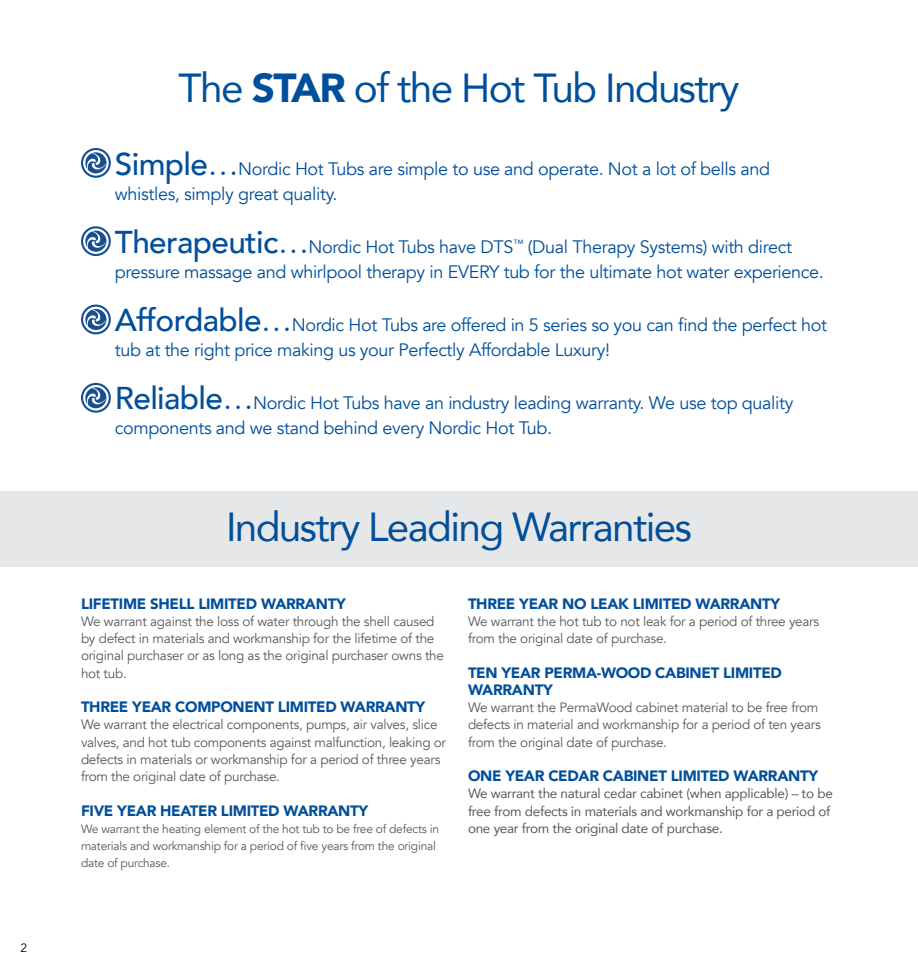
<style>
.page{position:relative;width:918px;height:972px;background:#fff}
.page>*{position:absolute;margin:0;border:0;box-sizing:border-box;transform-origin:0 0}
.t1{font:40.5px "Avenir";letter-spacing:-.04em;color:#004f9a}
.t2{font:18px/25.5px "Avenir";letter-spacing:-.02em;color:#004f9a}
.t3{font:900 15px/17.2px "Avenir";letter-spacing:-.02em;color:#004f9a}
.t4{font:13.5px/17.2px "Avenir";letter-spacing:-.02em;color:#58595b}
.t5{font:13.5px/17.2px "Avenir";letter-spacing:-.02em;color:#58595b}
.t6{font:12px/17.2px "Avenir";letter-spacing:-.02em;color:#58595b}
.t7{font:12px "Avenir";color:#000}
.s1{font-weight:900}
.s2{font-weight:500;font-size:31.5px}
.s3{font-size:31.5px}
</style>
<div class="page">
<div style="left:0;top:492px;width:918px;height:75px;background:#e6e7e8"></div>
<svg style="left:81px;top:148px;width:30px;height:30px"></svg>
<svg style="left:81px;top:226px;width:30px;height:30px"></svg>
<svg style="left:81px;top:305px;width:30px;height:29px"></svg>
<svg style="left:81px;top:383px;width:30px;height:30px"></svg>
<p class="t7" style="left:21px;top:941px;width:8px">2</p>
<h1 class="t1" style="left:179px;top:56px;width:562px">The <span class="s1">STAR</span> of the Hot Tub Industry</h1>
<h2 class="t2" style="left:115px;top:156px;width:657px"><span class="s2">Simple</span><span class="s3">…</span>Nordic Hot Tubs are simple to use and operate. Not a lot of bells and whistles, simply great quality.</h2>
<h2 class="t2" style="left:115px;top:234px;width:710px"><span class="s2">Therapeutic</span><span class="s3">…</span>Nordic Hot Tubs have DTS<sup>™</sup> (Dual Therapy Systems) with direct pressure massage and whirlpool therapy in EVERY tub for the ultimate hot water experience.</h2>
<h2 class="t2" style="left:115px;top:312px;width:714px"><span class="s2">Affordable</span><span class="s3">…</span>Nordic Hot Tubs are offered in 5 series so you can find the perfect hot tub at the right price making us your Perfectly Affordable Luxury!</h2>
<h2 class="t2" style="left:115px;top:390px;width:680px"><span class="s2">Reliable</span><span class="s3">…</span>Nordic Hot Tubs have an industry leading warranty. We use top quality components and we stand behind every Nordic Hot Tub.</h2>
<h1 class="t1" style="left:226px;top:495px;width:467px">Industry Leading Warranties</h1>
<p class="t3" style="left:81px;top:594px;width:266px">LIFETIME SHELL LIMITED WARRANTY</p>
<p class="t4" style="left:81px;top:613px;width:364px">We warrant against the loss of water through the shell caused by defect in materials and workmanship for the lifetime of the original purchaser or as long as the original purchaser owns the hot tub.</p>
<p class="t3" style="left:81px;top:698px;width:346px">THREE YEAR COMPONENT LIMITED WARRANTY</p>
<p class="t4" style="left:81px;top:716px;width:367px">We warrant the electrical components, pumps, air valves, slice valves, and hot tub components against malfunction, leaking or defects in materials or workmanship for a period of three years from the original date of purchase.</p>
<p class="t3" style="left:81px;top:801px;width:289px">FIVE YEAR HEATER LIMITED WARRANTY</p>
<p class="t6" style="left:81px;top:820px;width:360px">We warrant the heating element of the hot tub to be free of defects in materials and workmanship for a period of five years from the original date of purchase.</p>
<p class="t3" style="left:468px;top:594px;width:314px">THREE YEAR NO LEAK LIMITED WARRANTY</p>
<p class="t4" style="left:468px;top:613px;width:353px">We warrant the hot tub to not leak for a period of three years from the original date of purchase.</p>
<p class="t3" style="left:468px;top:663px;width:315px">TEN YEAR PERMA-WOOD CABINET LIMITED<br>WARRANTY</p>
<p class="t4" style="left:468px;top:699px;width:354px">We warrant the PermaWood cabinet material to be free from defects in material and workmanship for a period of ten years from the original date of purchase.</p>
<p class="t3" style="left:468px;top:767px;width:352px">ONE YEAR CEDAR CABINET LIMITED WARRANTY</p>
<p class="t5" style="left:468px;top:785px;width:366px">We warrant the natural cedar cabinet (when applicable) – to be free from defects in materials and workmanship for a period of one year from the original date of purchase.</p>
</div>
